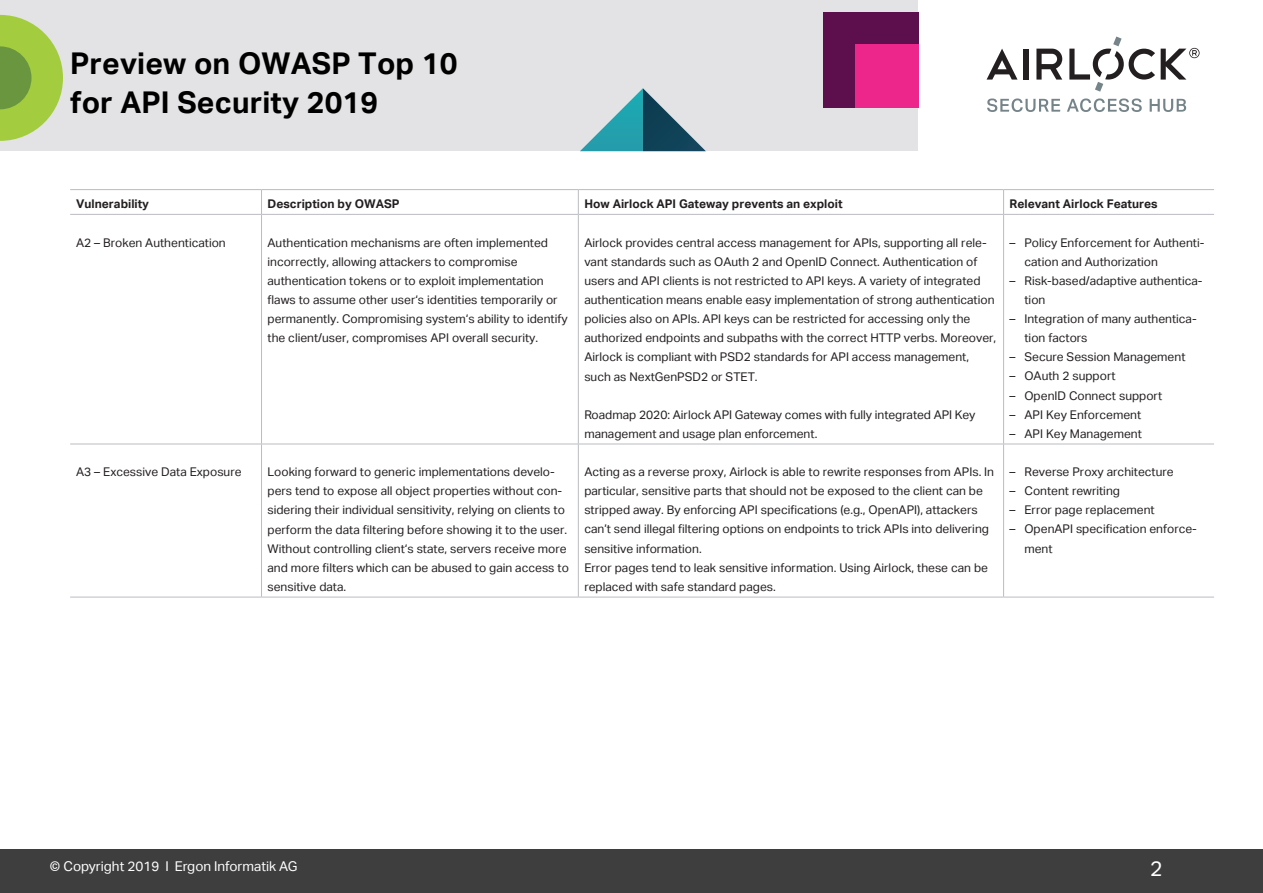
<style>
.page{position:relative;width:1263px;height:893px;background:#fff}
.page>*{position:absolute;margin:0;border:0;box-sizing:border-box;transform-origin:0 0}
.t1{font:700 30px/38.2px "Aktiv Grotesk";letter-spacing:.005em;color:#000}
.t2{font:21px "Aktiv Grotesk";color:#fff}
.t3{font:13.5px "Aktiv Grotesk";color:#fff}
.t4{font:12px/19.2px "Aktiv Grotesk";color:#231f20}
.t5{font:700 12px "Aktiv Grotesk";color:#231f20}
</style>
<div class="page">
<div style="left:0;top:0;width:917px;height:151px;background:#e3e3e5"></div>
<svg style="left:987px;top:98px;width:199px;height:14px"></svg>
<svg style="left:1036px;top:49px;width:26px;height:31px"></svg>
<div style="left:1023px;top:49px;width:5px;height:31px;background:#231f20"></div>
<svg style="left:986px;top:49px;width:31px;height:31px"></svg>
<svg style="left:1069px;top:37px;width:86px;height:55px"></svg>
<svg style="left:1161px;top:48px;width:38px;height:32px"></svg>
<div style="left:0;top:849px;width:1263px;height:44px;background:#3e3e3f"></div>
<div style="left:824px;top:13px;width:94px;height:94px;background:#5c0f4c"></div>
<div style="left:855px;top:44px;width:63px;height:63px;background:#ed268b"></div>
<svg style="left:0;top:15px;width:63px;height:126px"></svg>
<svg style="left:580px;top:88px;width:126px;height:63px"></svg>
<hr style="left:70px;top:597px;width:191px;height:1px;background:#babcc3">
<hr style="left:261px;top:597px;width:317px;height:1px;background:#babcc3">
<hr style="left:578px;top:597px;width:425px;height:1px;background:#babcc3">
<hr style="left:1003px;top:597px;width:211px;height:1px;background:#babcc3">
<hr style="left:70px;top:189px;width:191px;height:1px;background:#babcc3">
<hr style="left:261px;top:189px;width:317px;height:1px;background:#babcc3">
<svg style="left:261px;top:190px;width:1px;height:24px"></svg>
<hr style="left:578px;top:189px;width:425px;height:1px;background:#babcc3">
<svg style="left:578px;top:190px;width:1px;height:24px"></svg>
<hr style="left:1003px;top:189px;width:211px;height:1px;background:#babcc3">
<svg style="left:1003px;top:190px;width:1px;height:24px"></svg>
<hr style="left:70px;top:214px;width:191px;height:1px;background:#babcc3">
<hr style="left:261px;top:214px;width:317px;height:1px;background:#babcc3">
<hr style="left:261px;top:215px;width:1px;height:229px;background:#babcc3">
<hr style="left:578px;top:214px;width:425px;height:1px;background:#babcc3">
<hr style="left:578px;top:215px;width:1px;height:229px;background:#babcc3">
<hr style="left:1003px;top:214px;width:211px;height:1px;background:#babcc3">
<hr style="left:1003px;top:215px;width:1px;height:229px;background:#babcc3">
<hr style="left:70px;top:444px;width:191px;height:1px;background:#babcc3">
<hr style="left:261px;top:444px;width:317px;height:1px;background:#babcc3">
<hr style="left:261px;top:444px;width:1px;height:153px;background:#babcc3">
<hr style="left:578px;top:444px;width:425px;height:1px;background:#babcc3">
<hr style="left:578px;top:444px;width:1px;height:153px;background:#babcc3">
<hr style="left:1003px;top:444px;width:211px;height:1px;background:#babcc3">
<hr style="left:1003px;top:444px;width:1px;height:153px;background:#babcc3">
<h1 class="t1" style="left:70px;top:45px;width:389px">Preview on OWASP Top 10 for API Security 2019</h1>
<p class="t5" style="left:76px;top:197px;width:74px">Vulnerability</p>
<p class="t5" style="left:267px;top:197px;width:134px">Description by OWASP</p>
<p class="t5" style="left:584px;top:197px;width:260px">How Airlock API Gateway prevents an exploit</p>
<p class="t5" style="left:1009px;top:197px;width:150px">Relevant Airlock Features</p>
<p class="t4" style="left:76px;top:233px;width:151px">A2 – Broken Authentication</p>
<p class="t4" style="left:267px;top:233px;width:302px">Authentication mechanisms are often implemented incorrectly, allowing attackers to compromise authentication tokens or to exploit implementation flaws to assume other user‘s identities temporarily or permanently. Compromising system‘s ability to identify the client/user, compromises API overall security.</p>
<p class="t4" style="left:584px;top:233px;width:413px">Airlock provides central access management for APIs, supporting all rele&shy;vant standards such as OAuth 2 and OpenID Connect. Authentication of users and API clients is not restricted to API keys. A variety of integrated authentication means enable easy implementation of strong authentication policies also on APIs. API keys can be restricted for accessing only the authorized endpoints and subpaths with the correct HTTP verbs. Moreover, Airlock is compliant with PSD2 standards for API access management, such as NextGenPSD2 or STET.</p>
<p class="t4" style="left:584px;top:405px;width:392px">Roadmap 2020: Airlock API Gateway comes with fully integrated API Key management and usage plan enforcement.</p>
<p class="t4" style="left:1024px;top:233px;width:181px;text-indent:-15px">– Policy Enforcement for Authenti&shy;cation and Authorization</p>
<p class="t4" style="left:1024px;top:271px;width:180px;text-indent:-15px">– Risk-based/adaptive authentica&shy;tion</p>
<p class="t4" style="left:1024px;top:309px;width:174px;text-indent:-15px">– Integration of many authentica&shy;tion factors</p>
<p class="t4" style="left:1009px;top:348px;width:177px">– Secure Session Management</p>
<p class="t4" style="left:1009px;top:367px;width:107px">– OAuth 2 support</p>
<p class="t4" style="left:1009px;top:386px;width:154px">– OpenID Connect support</p>
<p class="t4" style="left:1009px;top:405px;width:133px">– API Key Enforcement</p>
<p class="t4" style="left:1009px;top:424px;width:134px">– API Key Management</p>
<p class="t4" style="left:76px;top:462px;width:167px">A3 – Excessive Data Exposure</p>
<p class="t4" style="left:267px;top:462px;width:303px">Looking forward to generic implementations develo&shy;pers tend to expose all object properties without con&shy;sidering their individual sensitivity, relying on clients to perform the data filtering before showing it to the user.<br>Without controlling client‘s state, servers receive more and more filters which can be abused to gain access to sensitive data.</p>
<p class="t4" style="left:584px;top:462px;width:411px">Acting as a reverse proxy, Airlock is able to rewrite responses from APIs. In particular, sensitive parts that should not be exposed to the client can be stripped away. By enforcing API specifications (e.g., OpenAPI), attackers can’t send illegal filtering options on endpoints to trick APIs into delivering sensitive information.<br>Error pages tend to leak sensitive information. Using Airlock, these can be replaced with safe standard pages.</p>
<p class="t4" style="left:1009px;top:462px;width:166px">– Reverse Proxy architecture</p>
<p class="t4" style="left:1009px;top:481px;width:112px">– Content rewriting</p>
<p class="t4" style="left:1009px;top:501px;width:147px">– Error page replacement</p>
<p class="t4" style="left:1024px;top:520px;width:174px;text-indent:-15px">– OpenAPI specification enforce&shy;ment</p>
<p class="t3" style="left:50px;top:859px;width:249px">© Copyright 2019 I Ergon Informatik AG</p>
<h2 class="t2" style="left:1150px;top:856px;width:14px">2</h2>
</div>
